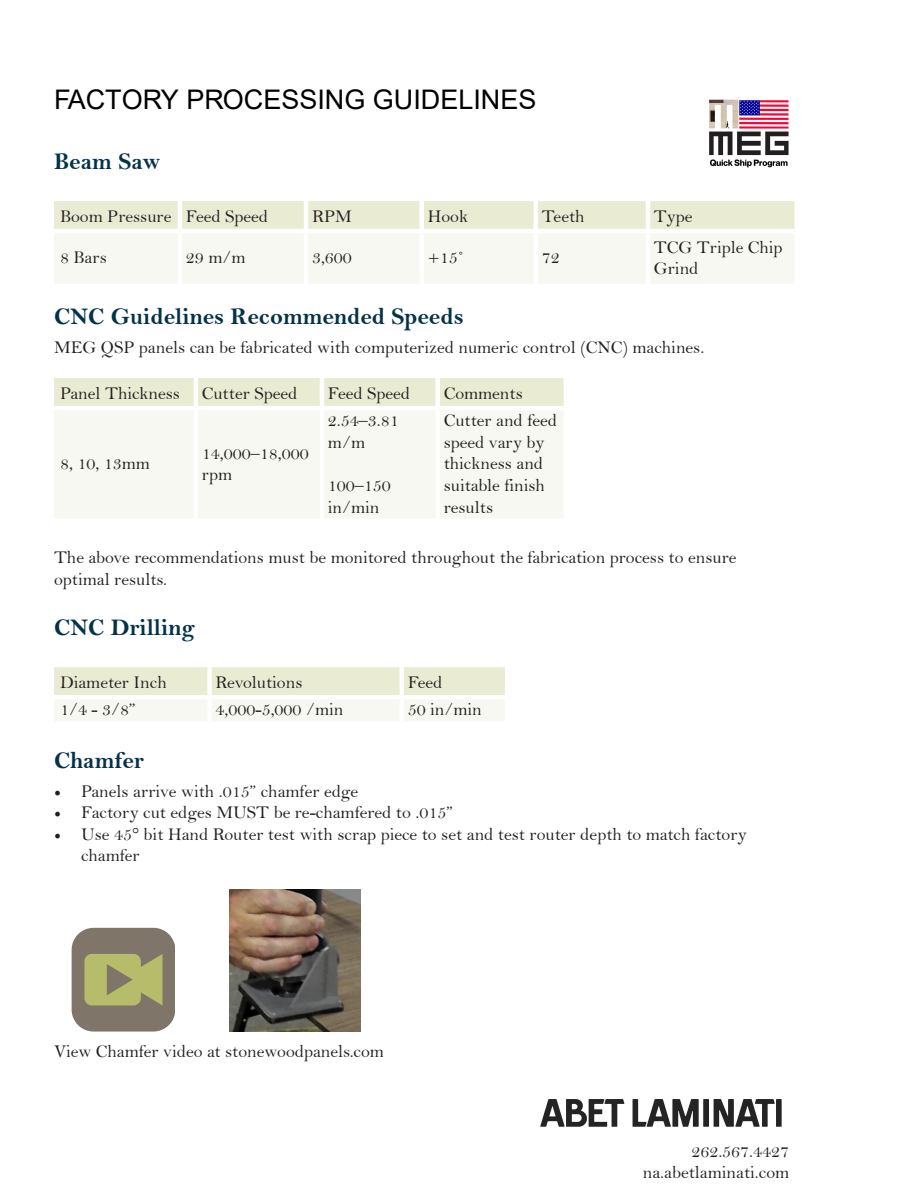
<style>
.page{position:relative;width:918px;height:1188px;background:#fff}
.page>*{position:absolute;margin:0;border:0;box-sizing:border-box;transform-origin:0 0}
.t1{font:27px "Arial";color:#000}
.t2{font:24px "Bell MT Bold";color:#033249}
.t3{font:18px/21.6px "Bell";color:#231f20}
.s1{font-family:"Minion Pro"}
</style>
<div class="page">
<svg style="left:54px;top:201px;width:740px;height:83px"></svg>
<hr style="left:178px;top:201px;width:4px;height:28px;background:#fff">
<hr style="left:304px;top:201px;width:4px;height:28px;background:#fff">
<div style="left:419px;top:201px;width:5px;height:28px;background:#fff"></div>
<div style="left:533px;top:201px;width:5px;height:28px;background:#fff"></div>
<hr style="left:646px;top:201px;width:4px;height:28px;background:#fff">
<hr style="left:54px;top:229px;width:126px;height:4px;background:#fff">
<hr style="left:180px;top:229px;width:126px;height:4px;background:#fff">
<hr style="left:178px;top:233px;width:4px;height:51px;background:#fff">
<hr style="left:306px;top:229px;width:116px;height:4px;background:#fff">
<hr style="left:304px;top:233px;width:4px;height:51px;background:#fff">
<hr style="left:422px;top:229px;width:114px;height:4px;background:#fff">
<div style="left:419px;top:233px;width:5px;height:51px;background:#fff"></div>
<hr style="left:536px;top:229px;width:112px;height:4px;background:#fff">
<div style="left:533px;top:233px;width:5px;height:51px;background:#fff"></div>
<hr style="left:648px;top:229px;width:146px;height:4px;background:#fff">
<hr style="left:646px;top:233px;width:4px;height:51px;background:#fff">
<div style="left:54px;top:378px;width:510px;height:28px;background:#e9ebd3"></div>
<div style="left:54px;top:411px;width:509px;height:107px;background:#f7f8f1"></div>
<hr style="left:194px;top:378px;width:4px;height:28px;background:#fff">
<hr style="left:320px;top:378px;width:4px;height:28px;background:#fff">
<div style="left:435px;top:378px;width:5px;height:28px;background:#fff"></div>
<hr style="left:194px;top:410px;width:4px;height:109px;background:#fff">
<hr style="left:320px;top:410px;width:4px;height:109px;background:#fff">
<div style="left:435px;top:410px;width:5px;height:109px;background:#fff"></div>
<svg style="left:54px;top:667px;width:451px;height:54px"></svg>
<div style="left:207px;top:667px;width:5px;height:28px;background:#fff"></div>
<hr style="left:400px;top:667px;width:4px;height:28px;background:#fff">
<div style="left:54px;top:695px;width:156px;height:5px;background:#fff"></div>
<div style="left:210px;top:695px;width:192px;height:5px;background:#fff"></div>
<div style="left:207px;top:700px;width:5px;height:21px;background:#fff"></div>
<div style="left:402px;top:695px;width:103px;height:5px;background:#fff"></div>
<hr style="left:400px;top:700px;width:4px;height:21px;background:#fff">
<img style="left:229px;top:890px;width:132px;height:142px">
<svg style="left:72px;top:928px;width:102px;height:104px;background:#95906e"></svg>
<img style="left:709px;top:99px;width:80px;height:69px">
<img style="left:540px;top:1099px;width:242px;height:28px">
<p class="t1" style="left:54px;top:81px;width:484px">FACTORY PROCESSING GUIDELINES</p>
<p class="t2" style="left:54px;top:147px;width:108px">Beam Saw</p>
<p class="t3" style="left:60px;top:205px;width:113px">Boom Pressure</p>
<p class="t3" style="left:186px;top:205px;width:84px">Feed Speed</p>
<p class="t3" style="left:312px;top:205px;width:41px">RPM</p>
<p class="t3" style="left:428px;top:205px;width:42px">Hook</p>
<p class="t3" style="left:542px;top:205px;width:44px">Teeth</p>
<p class="t3" style="left:654px;top:205px;width:40px">Type</p>
<p class="t3" style="left:60px;top:247px;width:48px">8 Bars</p>
<p class="t3" style="left:186px;top:247px;width:61px">29 m/m</p>
<p class="t3" style="left:312px;top:247px;width:41px">3,600</p>
<p class="t3" style="left:428px;top:247px;width:37px">+15˚</p>
<p class="t3" style="left:542px;top:247px;width:19px">72</p>
<p class="t3" style="left:654px;top:236px;width:130px">TCG Triple Chip<br>Grind</p>
<p class="t2" style="left:54px;top:303px;width:411px">CNC Guidelines Recommended Speeds</p>
<p class="t3" style="left:54px;top:336px;width:652px">MEG QSP panels can be fabricated with computerized numeric control (CNC) machines.</p>
<p class="t3" style="left:60px;top:382px;width:122px">Panel Thickness</p>
<p class="t3" style="left:202px;top:382px;width:97px">Cutter Speed</p>
<p class="t3" style="left:328px;top:382px;width:84px">Feed Speed</p>
<p class="t3" style="left:444px;top:382px;width:81px">Comments</p>
<p class="t3" style="left:444px;top:410px;width:115px">Cutter and feed speed vary by thickness and suitable finish results</p>
<p class="t3" style="left:54px;top:547px;width:684px">The above recommendations must be monitored throughout the fabrication process to ensure</p>
<p class="t3" style="left:54px;top:568px;width:114px">optimal results.</p>
<p class="t2" style="left:54px;top:613px;width:142px">CNC Drilling</p>
<p class="t3" style="left:60px;top:672px;width:108px">Diameter Inch</p>
<p class="t3" style="left:216px;top:672px;width:88px">Revolutions</p>
<p class="t3" style="left:408px;top:672px;width:36px">Feed</p>
<p class="t3" style="left:60px;top:699px;width:77px">1/4 - 3/8”</p>
<p class="t3" style="left:216px;top:699px;width:129px">4,000-5,000 /min</p>
<p class="t3" style="left:408px;top:699px;width:76px">50 in/min</p>
<p class="t2" style="left:54px;top:746px;width:91px">Chamfer</p>
<p class="t3" style="left:54px;top:780px;width:306px"><span class="s1">•</span> Panels arrive with .015” chamfer edge</p>
<p class="t3" style="left:54px;top:802px;width:400px"><span class="s1">•</span> Factory cut edges MUST be re-chamfered to .015”</p>
<p class="t3" style="left:81px;top:823px;width:667px;text-indent:-27px"><span class="s1">•</span> Use 45° bit Hand Router test with scrap piece to set and test router depth to match factory chamfer</p>
<p class="t3" style="left:328px;top:410px;width:72px">2.54–3.81 m/m</p>
<p class="t3" style="left:328px;top:474px;width:64px">100–150 in/min</p>
<p class="t3" style="left:60px;top:453px;width:91px">8, 10, 13mm</p>
<p class="t3" style="left:202px;top:442px;width:108px">14,000–18,000 rpm</p>
<p class="t3" style="left:54px;top:1040px;width:332px">View Chamfer video at stonewoodpanels.com</p>
<p class="t3" style="left:643px;top:1140px;width:148px;text-align:right">262.567.4427 na.abetlaminati.com</p>
</div>
